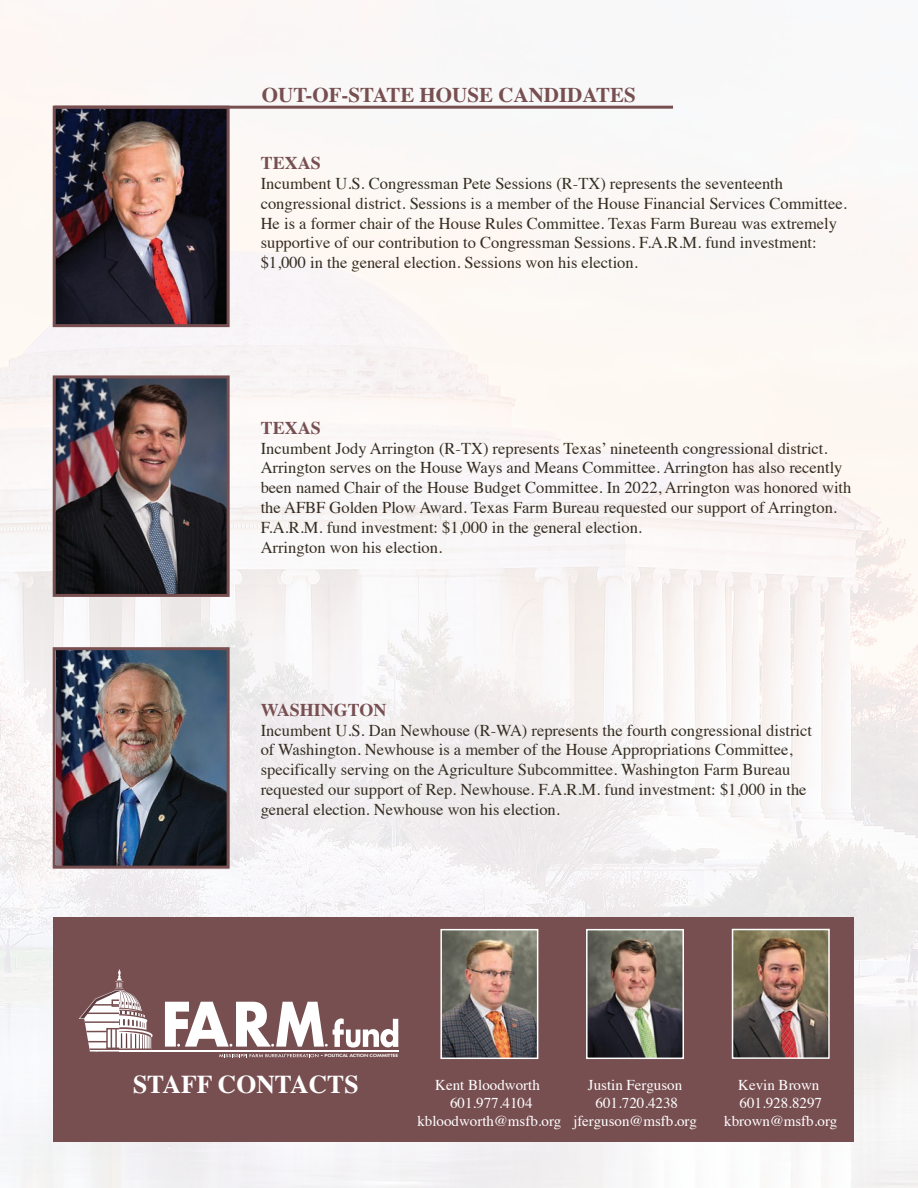
<style>
.page{position:relative;width:918px;height:1188px;background:#fff}
.page>*{position:absolute;margin:0;border:0;box-sizing:border-box;transform-origin:0 0}
.t1{font:700 25.65px "Times";color:#fff}
.t2{font:700 21px "Times";color:#784f51}
.t3{font:700 18px "Times";color:#784f51}
.t4{font:16.5px/19.8px "Times";color:#352d21}
.t5{font:15px/18px "Times";color:#fff;text-align:center}
.t6{font:600 4.65px "Futura PT";letter-spacing:-.03em;color:#fff;scale:1.2 1}
</style>
<div class="page">
<img style="left:0;top:0;width:918px;height:1188px">
<div style="left:54px;top:917px;width:800px;height:224px;background:#784f51"></div>
<svg style="left:219px;top:1054px;width:99px;height:3px"></svg>
<svg style="left:165px;top:1002px;width:233px;height:46px"></svg>
<hr style="left:119px;top:1050px;width:280px;height:2px;background:#fff">
<svg style="left:79px;top:969px;width:74px;height:83px"></svg>
<img style="left:735px;top:932px;width:92px;height:124px">
<img style="left:443px;top:932px;width:92px;height:124px">
<img style="left:589px;top:932px;width:92px;height:124px">
<div style="left:440px;top:929px;width:98px;height:130px;border:2px solid #fff"></div>
<div style="left:586px;top:929px;width:98px;height:130px;border:2px solid #fff"></div>
<div style="left:732px;top:929px;width:98px;height:130px;border:2px solid #fff"></div>
<img style="left:57px;top:379px;width:169px;height:214px">
<div style="left:53px;top:375px;width:177px;height:222px;border:3px solid #784f51"></div>
<img style="left:57px;top:110px;width:169px;height:213px">
<div style="left:53px;top:106px;width:177px;height:221px;border:3px solid #784f51"></div>
<img style="left:57px;top:651px;width:169px;height:214px">
<div style="left:53px;top:647px;width:177px;height:222px;border:3px solid #784f51"></div>
<hr style="left:54px;top:106px;width:619px;height:3px;background:#784f51">
<p class="t2" style="left:262px;top:75px;width:375px">OUT-OF-STATE HOUSE CANDIDATES</p>
<p class="t3" style="left:261px;top:146px;width:62px">TEXAS</p>
<p class="t4" style="left:261px;top:172px;width:588px">Incumbent U.S. Congressman Pete Sessions (R-TX) represents the seventeenth congressional district. Sessions is a member of the House Financial Services Committee.<br>He is a former chair of the House Rules Committee. Texas Farm Bureau was extremely supportive of our contribution to Congressman Sessions. F.A.R.M. fund investment: $1,000 in the general election. Sessions won his election.</p>
<p class="t3" style="left:261px;top:410px;width:62px">TEXAS</p>
<p class="t4" style="left:261px;top:437px;width:592px">Incumbent Jody Arrington (R-TX) represents Texas’ nineteenth congressional district.<br>Arrington serves on the House Ways and Means Committee. Arrington has also recently been named Chair of the House Budget Committee. In 2022, Arrington was honored with the AFBF Golden Plow Award. Texas Farm Bureau requested our support of Arrington.<br>F.A.R.M. fund investment: $1,000 in the general election.<br>Arrington won his election.</p>
<p class="t3" style="left:261px;top:692px;width:127px">WASHINGTON</p>
<p class="t4" style="left:261px;top:719px;width:553px">Incumbent U.S. Dan Newhouse (R-WA) represents the fourth congressional district of Washington. Newhouse is a member of the House Appropriations Committee, specifically serving on the Agriculture Subcommittee. Washington Farm Bureau requested our support of Rep. Newhouse. F.A.R.M. fund investment: $1,000 in the general election. Newhouse won his election.</p>
<p class="t6" style="left:319px;top:1053px;width:67px">•POLITICAL ACTION COMMITTEE</p>
<h1 class="t1" style="left:133px;top:1059px;width:227px">STAFF CONTACTS</h1>
<p class="t5" style="left:417px;top:1075px;width:145px">Kent Bloodworth<br>601.977.4104 kbloodworth@msfb.org</p>
<p class="t5" style="left:573px;top:1075px;width:125px">Justin Ferguson<br>601.720.4238 jferguson@msfb.org</p>
<p class="t5" style="left:724px;top:1075px;width:115px">Kevin Brown<br>601.928.8297 kbrown@msfb.org</p>
</div>
